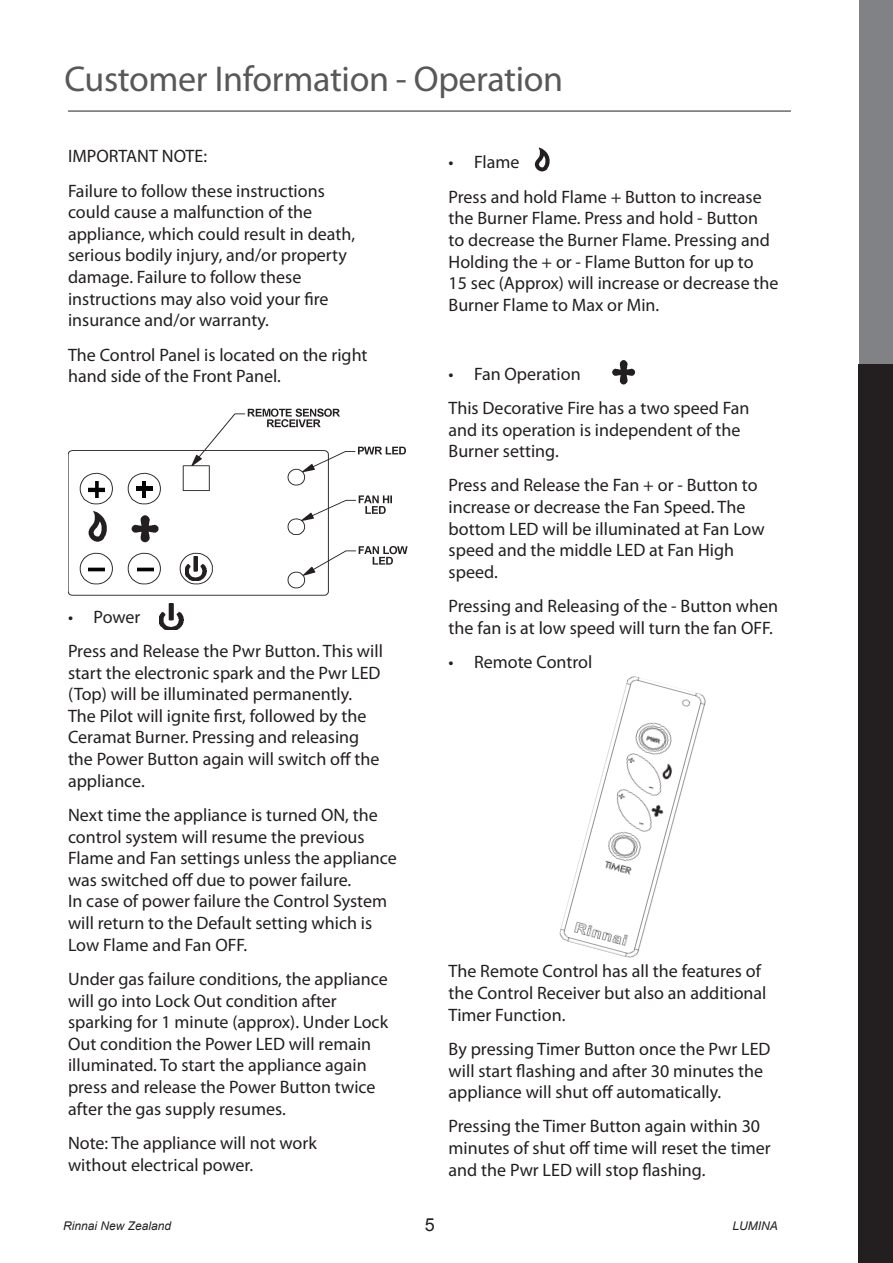
<style>
.page{position:relative;width:893px;height:1263px;background:#fff}
.page>*{position:absolute;margin:0;border:0;box-sizing:border-box;transform-origin:0 0}
.t1{font:36px "Myriad Pro";letter-spacing:-.01em;color:#57585a}
.t2{font:18px/21.6px "Myriad Pro";color:#231f20}
.t3{font:18px "Arial";color:#231f20}
.t4{font:italic 12px "Arial";color:#231f20}
</style>
<div class="page">
<div style="left:859px;top:0;width:34px;height:375px;background:#808285"></div>
<div style="left:859px;top:365px;width:34px;height:898px;background:#231f20"></div>
<img style="left:534px;top:147px;width:16px;height:25px">
<img style="left:612px;top:360px;width:23px;height:25px">
<img style="left:559px;top:676px;width:147px;height:282px">
<img style="left:660px;top:762px;width:16px;height:21px">
<img style="left:649px;top:803px;width:17px;height:17px">
<img style="left:68px;top:409px;width:339px;height:187px">
<img style="left:89px;top:481px;width:15px;height:16px">
<img style="left:136px;top:481px;width:16px;height:16px">
<img style="left:86px;top:510px;width:24px;height:35px">
<img style="left:130px;top:513px;width:32px;height:32px">
<img style="left:89px;top:561px;width:15px;height:16px">
<img style="left:186px;top:556px;width:21px;height:24px">
<hr style="left:68px;top:111px;width:723px;height:1px;background:#231f20">
<img style="left:137px;top:561px;width:16px;height:16px">
<img style="left:160px;top:603px;width:23px;height:27px">
<h1 class="t1" style="left:64px;top:57px;width:500px">Customer Information - Operation</h1>
<p class="t2" style="left:68px;top:139px;width:258px;line-height:34.3px">IMPORTANT NOTE:<br>Failure to follow these instructions</p>
<p class="t2" style="left:68px;top:201px;width:289px">could cause a malfunction of the appliance, which could result in death, serious bodily injury, and/or property damage. Failure to follow these instructions may also void your fire insurance and/or warranty.</p>
<p class="t2" style="left:68px;top:343px;width:301px">The Control Panel is located on the right hand side of the Front Panel.</p>
<p class="t2" style="left:68px;top:599px;width:316px;line-height:34.3px">• Power<br>Press and Release the Pwr Button. This will</p>
<p class="t2" style="left:68px;top:661px;width:314px">start the electronic spark and the Pwr LED (Top) will be illuminated permanently.<br>The Pilot will ignite first, followed by the Ceramat Burner. Pressing and releasing the Power Button again will switch off the appliance.</p>
<p class="t2" style="left:68px;top:804px;width:330px">Next time the appliance is turned ON, the control system will resume the previous Flame and Fan settings unless the appliance was switched off due to power failure.<br>In case of power failure the Control System will return to the Default setting which is Low Flame and Fan OFF.</p>
<p class="t2" style="left:68px;top:968px;width:322px">Under gas failure conditions, the appliance will go into Lock Out condition after sparking for 1 minute (approx). Under Lock Out condition the Power LED will remain illuminated. To start the appliance again press and release the Power Button twice after the gas supply resumes.</p>
<p class="t2" style="left:68px;top:1132px;width:250px">Note: The appliance will not work without electrical power.</p>
<p class="t2" style="left:449px;top:145px;width:315px;line-height:34.3px">• Flame<br>Press and hold Flame + Button to increase</p>
<p class="t2" style="left:449px;top:207px;width:331px">the Burner Flame. Press and hold - Button<br>to decrease the Burner Flame. Pressing and Holding the + or - Flame Button for up to<br>15 sec (Approx) will increase or decrease the Burner Flame to Max or Min.</p>
<p class="t2" style="left:449px;top:356px;width:302px;line-height:34.3px">• Fan Operation<br>This Decorative Fire has a two speed Fan</p>
<p class="t2" style="left:449px;top:418px;width:293px">and its operation is independent of the<br>Burner setting.</p>
<p class="t2" style="left:449px;top:474px;width:317px">Press and Release the Fan + or - Button to increase or decrease the Fan Speed. The bottom LED will be illuminated at Fan Low speed and the middle LED at Fan High speed.</p>
<p class="t2" style="left:449px;top:595px;width:331px">Pressing and Releasing of the - Button when the fan is at low speed will turn the fan OFF.</p>
<p class="t2" style="left:449px;top:651px;width:145px">• Remote Control</p>
<p class="t2" style="left:449px;top:960px;width:319px">The Remote Control has all the features of the Control Receiver but also an additional<br>Timer Function.</p>
<p class="t2" style="left:449px;top:1038px;width:323px">By pressing Timer Button once the Pwr LED will start flashing and after 30 minutes the appliance will shut off automatically.</p>
<p class="t2" style="left:449px;top:1115px;width:324px">Pressing the Timer Button again within 30 minutes of shut off time will reset the timer and the Pwr LED will stop flashing.</p>
<p class="t4" style="left:63px;top:1218px;width:110px">Rinnai New Zealand</p>
<p class="t3" style="left:425px;top:1212px;width:12px">5</p>
<p class="t4" style="left:732px;top:1218px;width:47px">LUMINA</p>
</div>
